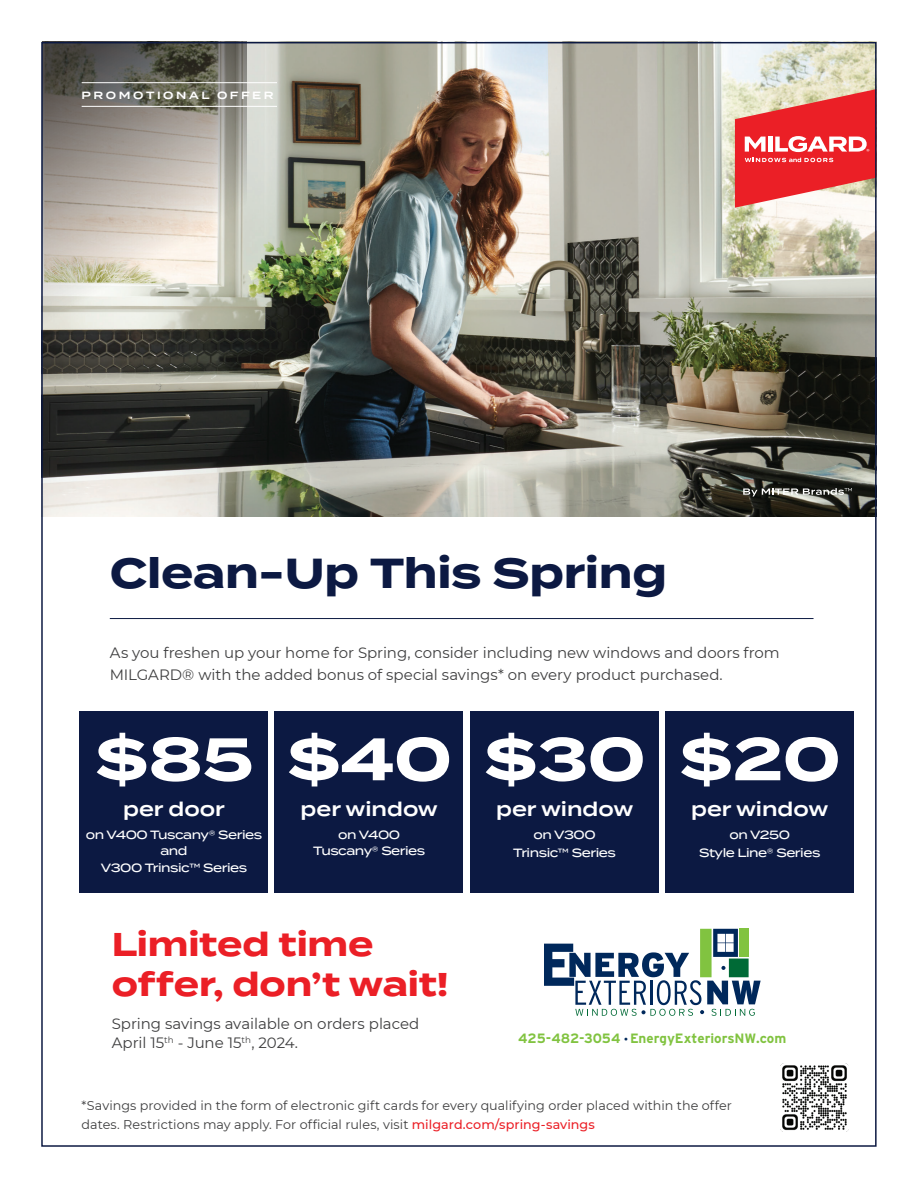
<style>
.page{position:relative;width:918px;height:1188px;background:#fff}
.page>*{position:absolute;margin:0;border:0;box-sizing:border-box;transform-origin:0 0}
.t1{font:700 59.85px "Termina";color:#fff}
.t2{font:700 41.85px "Termina";letter-spacing:-.005em;color:#0c1942}
.t3{font:700 33px/39.5px "Termina";letter-spacing:-.005em;color:#eb1f26}
.t4{font:600 19.5px "Termina";color:#fff}
.t5{font:15px/22.5px "Montserrat";color:#3e3e3f}
.t6{font:700 13.5px "Interstate";letter-spacing:-.005em;color:#81c340}
.t7{font:12.75px/19.5px "Montserrat";letter-spacing:.005em;color:#3e3e3f}
.t8{font:500 12px/16.5px "Termina";letter-spacing:-.04em;color:#fff;text-align:center}
.t9{font:600 10.5px "Termina";letter-spacing:.245em;color:#fff}
.s1{font-size:7.8px;color:#00285b}
.s2{font-weight:500;color:#eb1f26}
</style>
<div class="page">
<img style="left:247px;top:44px;width:628px;height:473px">
<svg style="left:735px;top:89px;width:140px;height:119px;background:#ec6261"></svg>
<svg style="left:43px;top:44px;width:204px;height:473px;background:#8f8c84"></svg>
<hr style="left:82px;top:82px;width:195px;height:1px;background:#fff">
<hr style="left:82px;top:106px;width:195px;height:1px;background:#fff">
<svg style="left:743px;top:488px;width:109px;height:8px"></svg>
<hr style="left:110px;top:618px;width:704px;height:1px;background:#0c1942">
<div style="left:79px;top:711px;width:189px;height:182px;background:#0c1942"></div>
<div style="left:470px;top:711px;width:189px;height:182px;background:#0c1942"></div>
<div style="left:274px;top:711px;width:189px;height:182px;background:#0c1942"></div>
<div style="left:665px;top:711px;width:189px;height:182px;background:#0c1942"></div>
<img style="left:780px;top:1063px;width:68px;height:68px">
<svg style="left:544px;top:929px;width:217px;height:87px"></svg>
<p class="t9" style="left:82px;top:88px;width:194px">PROMOTIONAL OFFER</p>
<h2 class="t2" style="left:110px;top:542px;width:559px">Clean-Up This Spring</h2>
<p class="t5" style="left:110px;top:641px;width:671px">As you freshen up your home for Spring, consider including new windows and doors from<br>MILGARD® with the added bonus of special savings* on every product purchased.</p>
<h1 class="t1" style="left:95px;top:715px;width:160px">$85</h1>
<h3 class="t4" style="left:123px;top:795px;width:103px">per door</h3>
<p class="t8" style="left:86px;top:826px;width:178px">on V400 Tuscany® Series and<br>V300 Trinsic™ Series</p>
<h1 class="t1" style="left:287px;top:715px;width:166px">$40</h1>
<h3 class="t4" style="left:301px;top:795px;width:139px">per window</h3>
<p class="t8" style="left:313px;top:826px;width:114px">on V400<br>Tuscany® Series</p>
<h3 class="t3" style="left:112px;top:926px;width:339px">Limited time offer, don’t wait!</h3>
<p class="t5" style="left:112px;top:1013px;width:309px;line-height:19.5px">Spring savings available on orders placed<br>April 15<sup>th</sup> - June 15<sup>th</sup>, 2024.</p>
<h1 class="t1" style="left:484px;top:715px;width:163px">$30</h1>
<h3 class="t4" style="left:496px;top:795px;width:139px">per window</h3>
<p class="t8" style="left:513px;top:825px;width:104px;line-height:18px">on V300<br>Trinsic™ Series</p>
<h1 class="t1" style="left:679px;top:715px;width:163px">$20</h1>
<h3 class="t4" style="left:691px;top:795px;width:139px">per window</h3>
<p class="t8" style="left:699px;top:825px;width:123px;line-height:18px">on V250<br>Style Line® Series</p>
<p class="t6" style="left:518px;top:1031px;width:269px">425-482-3054 <span class="s1">•</span> EnergyExteriorsNW.com</p>
<p class="t7" style="left:82px;top:1095px;width:652px">*Savings provided in the form of electronic gift cards for every qualifying order placed within the offer dates. Restrictions may apply. For official rules, visit <span class="s2">milgard.com/spring-savings</span></p>
</div>
